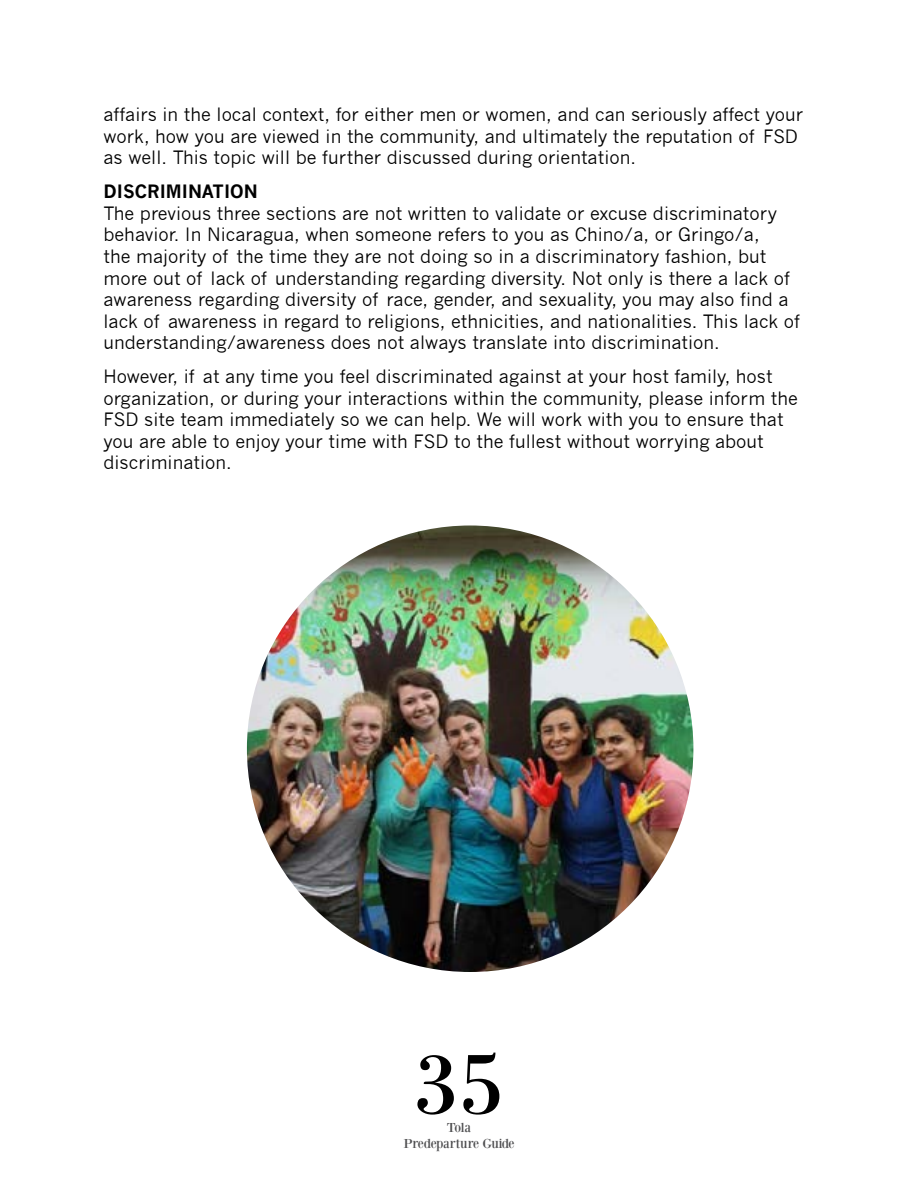
<style>
.page{position:relative;width:918px;height:1188px;background:#fff}
.page>*{position:absolute;margin:0;border:0;box-sizing:border-box;transform-origin:0 0}
.t1{font:90px "Bodoni XT";color:#000}
.t2{font:18px/21.6px "News Gothic";color:#000}
.t3{font:700 18px "News Gothic";color:#000}
.t4{font:13.5px/16.2px "Bodoni XT";letter-spacing:-.04em;color:#4d4d4f;text-align:center}
</style>
<div class="page">
<img style="left:247px;top:525px;width:446px;height:447px;border-radius:223px">
<p class="t2" style="left:104px;top:104px;width:701px">affairs in the local context, for either men or women, and can seriously affect your work, how you are viewed in the community, and ultimately the reputation of FSD as well. This topic will be further discussed during orientation.</p>
<p class="t3" style="left:104px;top:180px;width:156px">DISCRIMINATION</p>
<p class="t2" style="left:104px;top:202px;width:698px">The previous three sections are not written to validate or excuse discriminatory behavior. In Nicaragua, when someone refers to you as Chino/a, or Gringo/a,<br>the majority of the time they are not doing so in a discriminatory fashion, but more out of lack of understanding regarding diversity. Not only is there a lack of awareness regarding diversity of race, gender, and sexuality, you may also find a lack of awareness in regard to religions, ethnicities, and nationalities. This lack of understanding/awareness does not always translate into discrimination.</p>
<p class="t2" style="left:104px;top:366px;width:696px">However, if at any time you feel discriminated against at your host family, host organization, or during your interactions within the community, please inform the FSD site team immediately so we can help. We will work with you to ensure that you are able to enjoy your time with FSD to the fullest without worrying about discrimination.</p>
<h1 class="t1" style="left:414px;top:1029px;width:91px">35</h1>
<p class="t4" style="left:403px;top:1119px;width:113px">Tola<br>Predeparture Guide</p>
</div>
